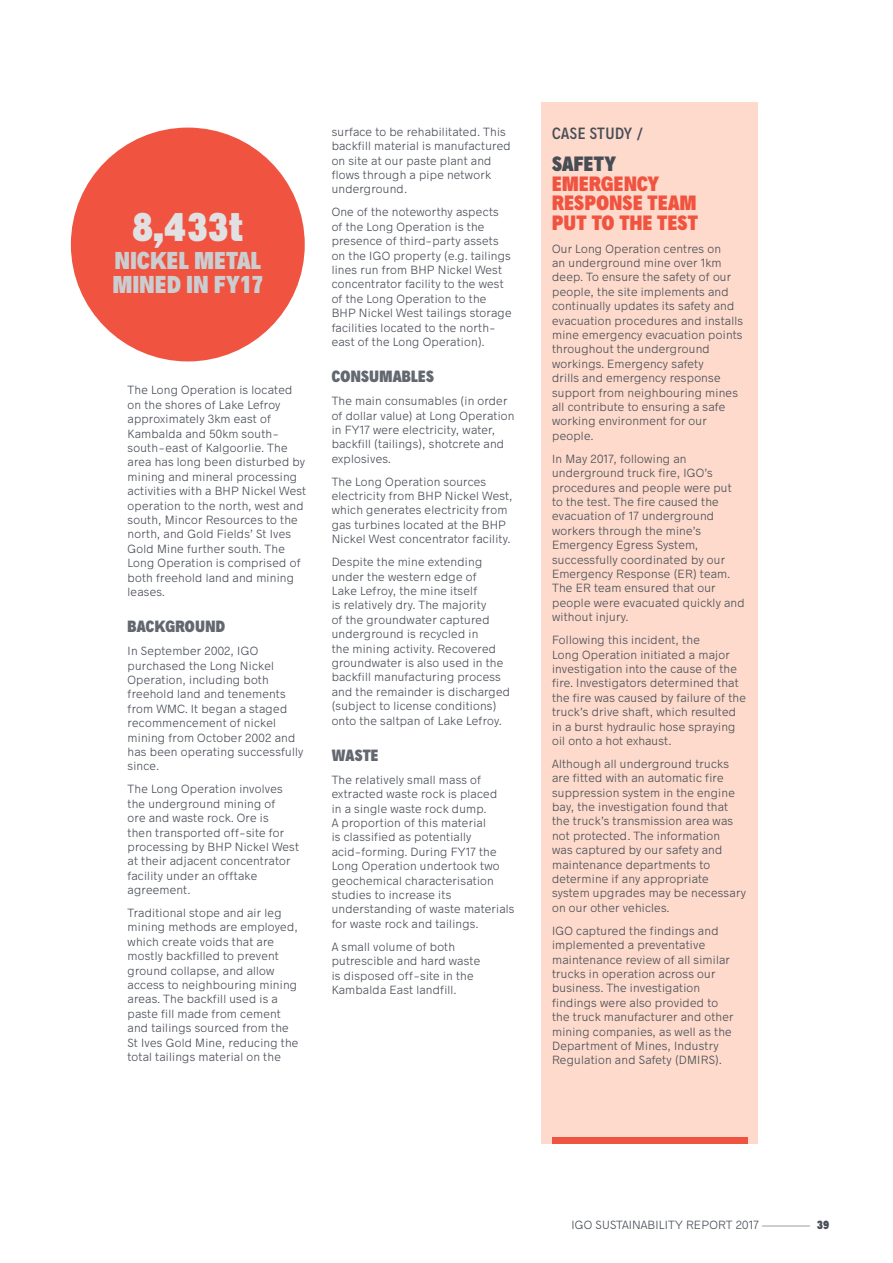
<style>
.page{position:relative;width:893px;height:1263px;background:#fff}
.page>*{position:absolute;margin:0;border:0;box-sizing:border-box;transform-origin:0 0}
.t1{font:900 condensed 40.5px "Radnika";color:#e1e1e4}
.t2{font:900 condensed 24.75px/24px "Radnika";letter-spacing:.02em;color:#cbcdd0}
.t3{font:900 condensed 21px/19.5px "Radnika";letter-spacing:.02em;color:#f0533f}
.t4{font:900 condensed 21px "Radnika";letter-spacing:.01em;color:#474c55}
.t5{font:900 condensed 16.5px "Radnika";letter-spacing:.02em;color:#626770}
.t6{font:500 condensed 16.5px "Radnika";letter-spacing:.025em;color:#474c55}
.t7{font:300 12px/14.4px "Radnika";letter-spacing:.02em;color:#474c55}
.s1{font-weight:900;font-stretch:condensed}
</style>
<div class="page">
<div style="left:541px;top:103px;width:217px;height:1041px;background:#fddacb"></div>
<div style="left:552px;top:1137px;width:196px;height:7px;background:#f0533f"></div>
<div style="left:71px;top:128px;width:234px;height:233px;background:#f0533f;border-radius:50%"></div>
<h1 class="t1" style="left:132px;top:199px;width:112px">8,433t</h1>
<h2 class="t2" style="left:113px;top:247px;width:152px">NICKEL METAL<br>MINED IN FY17</h2>
<p class="t7" style="left:128px;top:382px;width:180px">The Long Operation is located on the shores of Lake Lefroy approximately 3km east of<br>Kambalda and 50km south&shy;south-east of Kalgoorlie. The area has long been disturbed by mining and mineral processing activities with a BHP Nickel West operation to the north, west and south, Mincor Resources to the north, and Gold Fields’ St Ives<br>Gold Mine further south. The<br>Long Operation is comprised of both freehold land and mining leases.</p>
<h3 class="t5" style="left:128px;top:615px;width:99px">BACKGROUND</h3>
<p class="t7" style="left:128px;top:643px;width:177px">In September 2002, IGO purchased the Long Nickel<br>Operation, including both freehold land and tenements from WMC. It began a staged recommencement of nickel mining from October 2002 and has been operating successfully since.</p>
<p class="t7" style="left:128px;top:781px;width:173px">The Long Operation involves the underground mining of<br>ore and waste rock. Ore is<br>then transported off-site for processing by BHP Nickel West at their adjacent concentrator facility under an offtake agreement.</p>
<p class="t7" style="left:128px;top:905px;width:172px">Traditional stope and air leg mining methods are employed, which create voids that are mostly backfilled to prevent ground collapse, and allow access to neighbouring mining areas. The backfill used is a paste fill made from cement and tailings sourced from the<br>St Ives Gold Mine, reducing the total tailings material on the</p>
<p class="t7" style="left:332px;top:124px;width:181px">surface to be rehabilitated. This backfill material is manufactured on site at our paste plant and flows through a pipe network underground.</p>
<p class="t7" style="left:332px;top:204px;width:181px">One of the noteworthy aspects of the Long Operation is the presence of third-party assets on the IGO property (e.g. tailings lines run from BHP Nickel West concentrator facility to the west of the Long Operation to the<br>BHP Nickel West tailings storage facilities located to the north&shy;east of the Long Operation).</p>
<h3 class="t5" style="left:332px;top:365px;width:104px">CONSUMABLES</h3>
<p class="t7" style="left:332px;top:393px;width:184px">The main consumables (in order of dollar value) at Long Operation in FY17 were electricity, water, backfill (tailings), shotcrete and explosives.</p>
<p class="t7" style="left:332px;top:474px;width:183px">The Long Operation sources electricity from BHP Nickel West, which generates electricity from gas turbines located at the BHP<br>Nickel West concentrator facility.</p>
<p class="t7" style="left:332px;top:554px;width:180px">Despite the mine extending under the western edge of<br>Lake Lefroy, the mine itself<br>is relatively dry. The majority<br>of the groundwater captured underground is recycled in<br>the mining activity. Recovered groundwater is also used in the backfill manufacturing process and the remainder is discharged (subject to license conditions) onto the saltpan of Lake Lefroy.</p>
<h3 class="t5" style="left:332px;top:744px;width:48px">WASTE</h3>
<p class="t7" style="left:332px;top:772px;width:184px">The relatively small mass of extracted waste rock is placed<br>in a single waste rock dump.<br>A proportion of this material<br>is classified as potentially acid-forming. During FY17 the<br>Long Operation undertook two geochemical characterisation studies to increase its understanding of waste materials for waste rock and tailings.</p>
<p class="t7" style="left:332px;top:939px;width:150px">A small volume of both putrescible and hard waste is disposed off-site in the<br>Kambalda East landfill.</p>
<h3 class="t6" style="left:552px;top:122px;width:93px">CASE STUDY /</h3>
<h3 class="t4" style="left:552px;top:149px;width:66px">SAFETY</h3>
<h3 class="t3" style="left:552px;top:173px;width:147px">EMERGENCY<br>RESPONSE TEAM<br>PUT TO THE TEST</h3>
<p class="t7" style="left:552px;top:241px;width:193px">Our Long Operation centres on<br>an underground mine over 1km deep. To ensure the safety of our people, the site implements and continually updates its safety and evacuation procedures and installs mine emergency evacuation points throughout the underground workings. Emergency safety<br>drills and emergency response support from neighbouring mines all contribute to ensuring a safe working environment for our people.</p>
<p class="t7" style="left:552px;top:451px;width:194px">In May 2017, following an underground truck fire, IGO’s procedures and people were put to the test. The fire caused the evacuation of 17 underground workers through the mine’s<br>Emergency Egress System, successfully coordinated by our<br>Emergency Response (ER) team.<br>The ER team ensured that our people were evacuated quickly and without injury.</p>
<p class="t7" style="left:552px;top:632px;width:195px">Following this incident, the<br>Long Operation initiated a major investigation into the cause of the fire. Investigators determined that the fire was caused by failure of the truck’s drive shaft, which resulted in a burst hydraulic hose spraying oil onto a hot exhaust.</p>
<p class="t7" style="left:552px;top:756px;width:195px">Although all underground trucks are fitted with an automatic fire suppression system in the engine bay, the investigation found that the truck’s transmission area was not protected. The information<br>was captured by our safety and maintenance departments to determine if any appropriate system upgrades may be necessary on our other vehicles.</p>
<p class="t7" style="left:552px;top:923px;width:183px">IGO captured the findings and implemented a preventative maintenance review of all similar trucks in operation across our business. The investigation findings were also provided to the truck manufacturer and other mining companies, as well as the<br>Department of Mines, Industry<br>Regulation and Safety (DMIRS).</p>
<p class="t7" style="left:571px;top:1217px;width:259px">IGO SUSTAINABILITY REPORT 2017 — <span class="s1">39</span></p>
</div>
